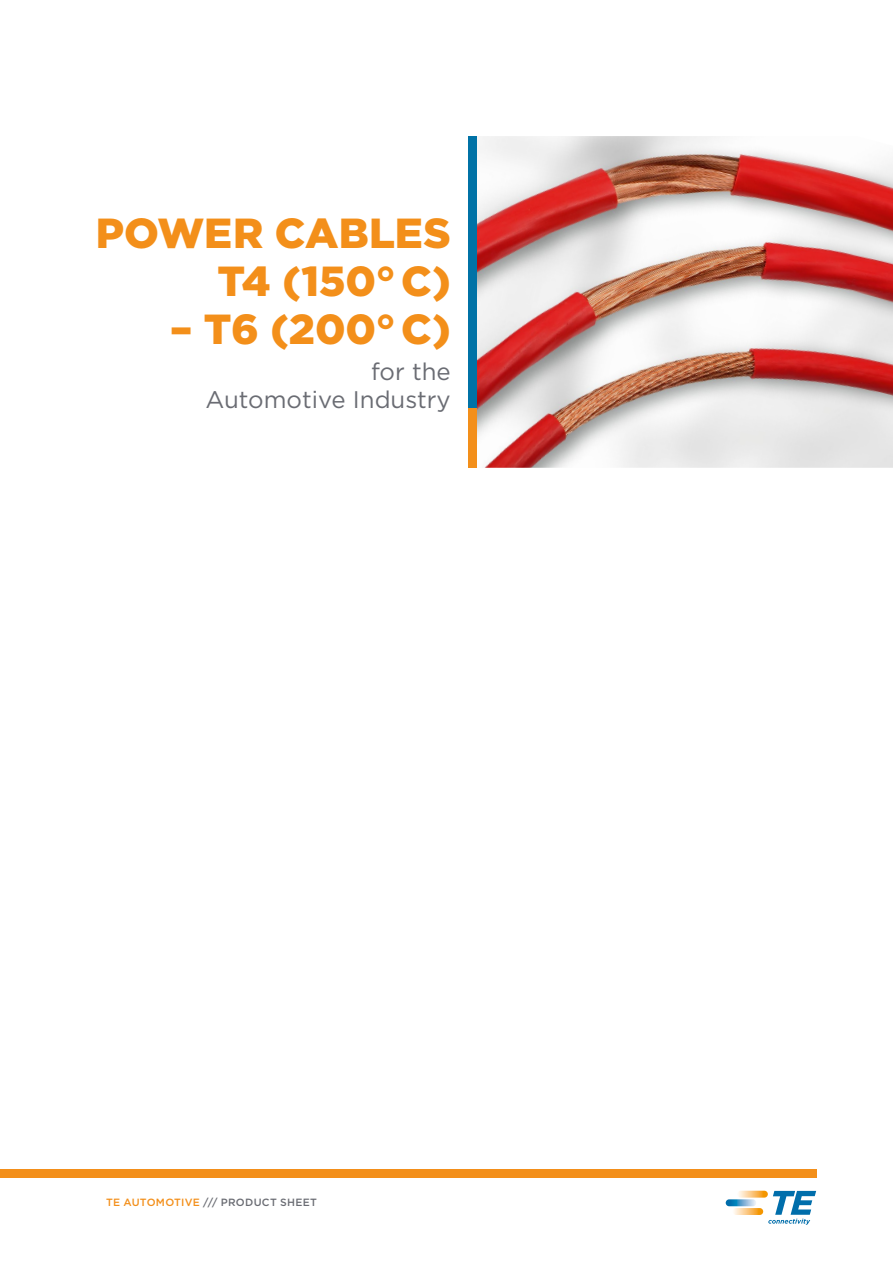
<style>
.page{position:relative;width:893px;height:1263px;background:#fff}
.page>*{position:absolute;margin:0;border:0;box-sizing:border-box;transform-origin:0 0}
.t1{font:900 42px/48px "Gotham";color:#f38f1a;text-align:right}
.t2{font:24px/28.8px "Gotham";color:#6a6c73;text-align:right}
.t3{font:500 10.5px "Gotham";letter-spacing:.025em;color:#6a6c73}
.s1{color:#f38f1a}
</style>
<div class="page">
<img style="left:476px;top:136px;width:417px;height:332px">
<div style="left:468px;top:136px;width:8px;height:272px;background:#0072a6"></div>
<div style="left:468px;top:408px;width:8px;height:60px;background:#f38f1a"></div>
<div style="left:0;top:1169px;width:816px;height:9px;background:#f38f1a"></div>
<svg style="left:737px;top:1191px;width:31px;height:6px"></svg>
<svg style="left:733px;top:1208px;width:30px;height:7px"></svg>
<svg style="left:726px;top:1199px;width:30px;height:7px"></svg>
<svg style="left:768px;top:1191px;width:48px;height:34px"></svg>
<p class="t1" style="left:96px;top:209px;width:356px">POWER CABLES<br>T4 (150° C)</p>
<p class="t1" style="left:170px;top:305px;width:282px">– T6 (200° C)</p>
<p class="t2" style="left:205px;top:356px;width:247px">for the<br>Automotive Industry</p>
<p class="t3" style="left:106px;top:1196px;width:212px"><span class="s1">TE AUTOMOTIVE</span> /// PRODUCT SHEET</p>
</div>
